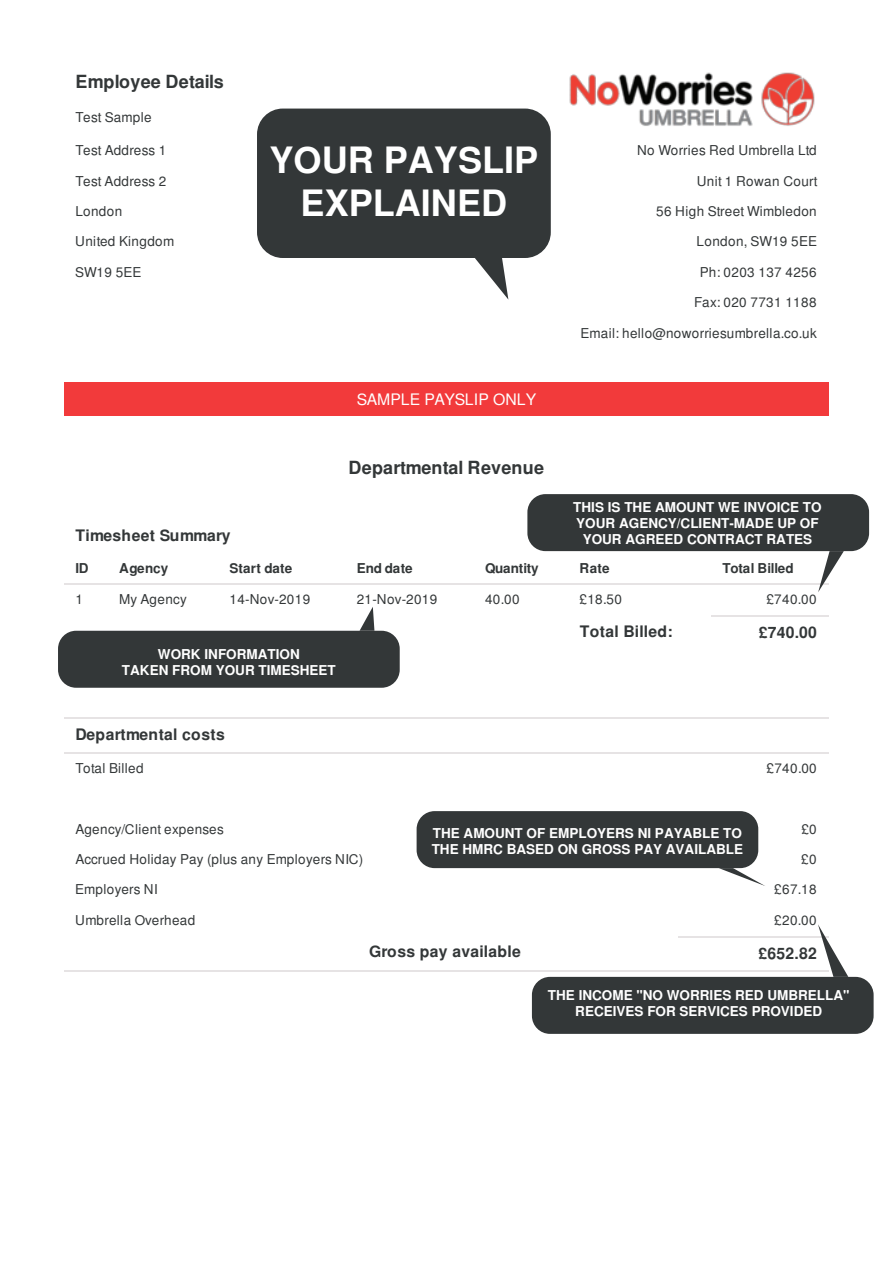
<style>
.page{position:relative;width:893px;height:1263px;background:#fff}
.page>*{position:absolute;margin:0;border:0;box-sizing:border-box;transform-origin:0 0}
.t1{font:700 36.15px/43.3px "Nimbus San L";color:#fff;text-align:center}
.t2{font:700 18px "Nimbus San L";letter-spacing:.005em;color:#333738}
.t3{font:700 15.75px "Nimbus San L";letter-spacing:.015em;color:#333738}
.t4{font:15.75px "Nimbus San L";letter-spacing:-.015em;color:#fff}
.t5{font:13.5px "Nimbus San L";letter-spacing:.025em;color:#333738}
.t6{font:700 13.5px/16.2px "Nimbus San L";color:#fff;text-align:center}
.t7{font:700 13.5px "Nimbus San L";color:#333738}
.t8{font:13.5px "Nimbus San L";color:#333738}
.t9{font:700 13.5px "Nimbus San L";letter-spacing:-.03em;color:#333738}
</style>
<div class="page">
<div style="left:64px;top:382px;width:764px;height:34px;background:#f23a3b"></div>
<hr style="left:64px;top:584px;width:44px;height:1px;background:#e6e3e4">
<hr style="left:108px;top:584px;width:110px;height:1px;background:#e6e3e4">
<hr style="left:218px;top:584px;width:127px;height:1px;background:#e6e3e4">
<hr style="left:345px;top:584px;width:129px;height:1px;background:#e6e3e4">
<hr style="left:474px;top:584px;width:94px;height:1px;background:#e6e3e4">
<hr style="left:568px;top:584px;width:143px;height:1px;background:#e6e3e4">
<hr style="left:711px;top:584px;width:117px;height:1px;background:#e6e3e4">
<hr style="left:711px;top:615px;width:117px;height:1px;background:#e6e3e4">
<hr style="left:64px;top:718px;width:764px;height:1px;background:#e6e3e4">
<hr style="left:64px;top:753px;width:613px;height:1px;background:#e6e3e4">
<hr style="left:677px;top:753px;width:151px;height:1px;background:#e6e3e4">
<hr style="left:677px;top:936px;width:151px;height:1px;background:#e6e3e4">
<hr style="left:64px;top:971px;width:764px;height:1px;background:#e6e3e4">
<img style="left:569px;top:72px;width:246px;height:54px">
<div style="left:257px;top:109px;width:293px;height:149px;background:#333738;border-radius:26px"></div>
<svg style="left:475px;top:258px;width:33px;height:41px"></svg>
<div style="left:527px;top:494px;width:342px;height:57px;background:#333738;border-radius:18px"></div>
<svg style="left:818px;top:551px;width:25px;height:41px"></svg>
<div style="left:416px;top:811px;width:342px;height:57px;background:#333738;border-radius:18px"></div>
<svg style="left:718px;top:868px;width:47px;height:18px"></svg>
<div style="left:58px;top:631px;width:342px;height:57px;background:#333738;border-radius:18px"></div>
<svg style="left:359px;top:607px;width:15px;height:24px"></svg>
<div style="left:532px;top:977px;width:341px;height:57px;background:#333738;border-radius:18px"></div>
<svg style="left:818px;top:924px;width:30px;height:53px"></svg>
<h2 class="t2" style="left:75px;top:71px;width:150px">Employee Details</h2>
<p class="t5" style="left:75px;top:109px;width:78px">Test Sample</p>
<p class="t8" style="left:75px;top:142px;width:92px">Test Address 1</p>
<p class="t5" style="left:637px;top:142px;width:181px">No Worries Red Umbrella Ltd</p>
<p class="t8" style="left:75px;top:173px;width:92px">Test Address 2</p>
<p class="t5" style="left:696px;top:173px;width:122px">Unit 1 Rowan Court</p>
<p class="t5" style="left:75px;top:203px;width:48px">London</p>
<p class="t5" style="left:656px;top:203px;width:162px">56 High Street Wimbledon</p>
<p class="t5" style="left:75px;top:233px;width:100px">United Kingdom</p>
<p class="t5" style="left:696px;top:233px;width:122px">London, SW19 5EE</p>
<p class="t5" style="left:75px;top:264px;width:68px">SW19 5EE</p>
<p class="t5" style="left:700px;top:264px;width:118px">Ph: 0203 137 4256</p>
<p class="t5" style="left:694px;top:294px;width:124px">Fax: 020 7731 1188</p>
<p class="t5" style="left:580px;top:325px;width:238px">Email: hello@noworriesumbrella.co.uk</p>
<h1 class="t1" style="left:269px;top:140px;width:270px">YOUR PAYSLIP<br>EXPLAINED</h1>
<p class="t4" style="left:357px;top:390px;width:181px">SAMPLE PAYSLIP ONLY</p>
<h2 class="t2" style="left:348px;top:457px;width:197px">Departmental Revenue</h2>
<p class="t6" style="left:573px;top:499px;width:250px">THIS IS THE AMOUNT WE INVOICE TO<br>YOUR AGENCY/CLIENT-MADE UP OF<br>YOUR AGREED CONTRACT RATES</p>
<p class="t3" style="left:75px;top:526px;width:156px">Timesheet Summary</p>
<p class="t7" style="left:75px;top:560px;width:15px">ID</p>
<p class="t7" style="left:119px;top:560px;width:51px">Agency</p>
<p class="t7" style="left:229px;top:560px;width:64px">Start date</p>
<p class="t7" style="left:357px;top:560px;width:57px">End date</p>
<p class="t9" style="left:485px;top:560px;width:55px">Quantity</p>
<p class="t7" style="left:579px;top:560px;width:31px">Rate</p>
<p class="t9" style="left:722px;top:560px;width:73px">Total Billed</p>
<p class="t5" style="left:75px;top:591px;width:9px">1</p>
<p class="t5" style="left:119px;top:591px;width:69px">My Agency</p>
<p class="t5" style="left:229px;top:591px;width:82px">14-Nov-2019</p>
<p class="t5" style="left:357px;top:591px;width:82px">21-Nov-2019</p>
<p class="t5" style="left:485px;top:591px;width:36px">40.00</p>
<p class="t5" style="left:579px;top:591px;width:44px">£18.50</p>
<p class="t5" style="left:766px;top:591px;width:52px">£740.00</p>
<p class="t3" style="left:579px;top:622px;width:95px">Total Billed:</p>
<p class="t3" style="left:758px;top:623px;width:60px">£740.00</p>
<p class="t6" style="left:122px;top:647px;width:215px">WORK INFORMATION<br>TAKEN FROM YOUR TIMESHEET</p>
<p class="t3" style="left:75px;top:725px;width:151px">Departmental costs</p>
<p class="t5" style="left:75px;top:760px;width:70px">Total Billed</p>
<p class="t5" style="left:766px;top:760px;width:52px">£740.00</p>
<p class="t5" style="left:75px;top:821px;width:150px">Agency/Client expenses</p>
<p class="t5" style="left:801px;top:821px;width:17px">£0</p>
<p class="t5" style="left:75px;top:851px;width:289px">Accrued Holiday Pay (plus any Employers NIC)</p>
<p class="t5" style="left:801px;top:851px;width:17px">£0</p>
<p class="t5" style="left:75px;top:881px;width:84px">Employers NI</p>
<p class="t5" style="left:774px;top:881px;width:44px">£67.18</p>
<p class="t5" style="left:75px;top:912px;width:122px">Umbrella Overhead</p>
<p class="t5" style="left:774px;top:912px;width:44px">£20.00</p>
<p class="t3" style="left:369px;top:942px;width:153px">Gross pay available</p>
<p class="t3" style="left:758px;top:944px;width:60px">£652.82</p>
<p class="t6" style="left:431px;top:825px;width:313px;text-align:left">THE AMOUNT OF EMPLOYERS NI PAYABLE TO<br>THE HMRC BASED ON GROSS PAY AVAILABLE</p>
<p class="t6" style="left:548px;top:987px;width:303px">THE INCOME "NO WORRIES RED UMBRELLA"<br>RECEIVES FOR SERVICES PROVIDED</p>
</div>
